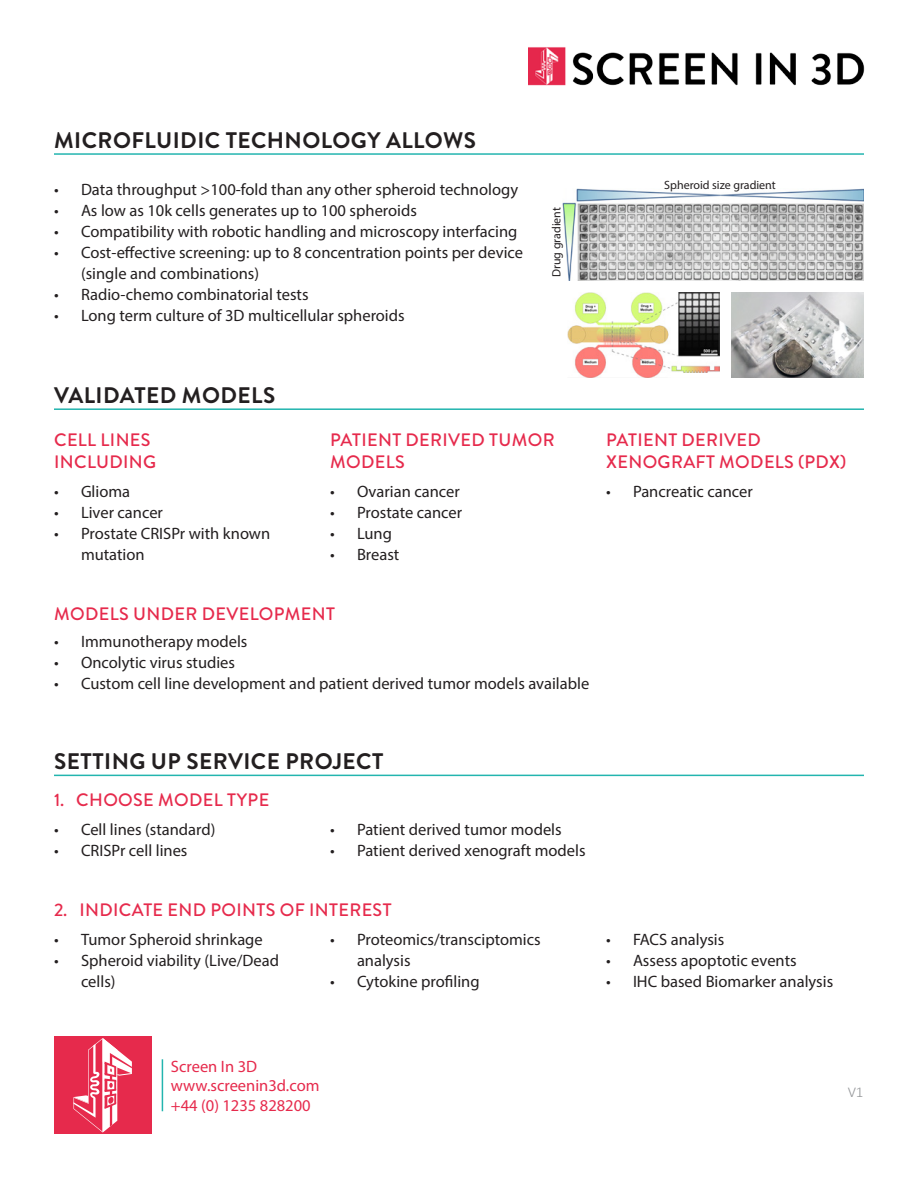
<style>
.page{position:relative;width:918px;height:1188px;background:#fff}
.page>*{position:absolute;margin:0;border:0;box-sizing:border-box;transform-origin:0 0}
.t1{font:700 22.5px "Brandon Grotesque";letter-spacing:.02em;color:#231f20}
.t2{font:500 18px/21.6px "Brandon Grotesque";letter-spacing:.02em;color:#e62a4c}
.t3{font:16.5px/21px "Myriad Pro";color:#231f20}
.t4{font:16.5px "Myriad Pro";color:#e62a4c}
.t5{font:300 15px "Calibri";color:#939598}
.t6{font:12px "Myriad Pro";color:#231f20}
</style>
<div class="page">
<hr style="left:54px;top:775px;width:810px;height:1px;background:#23b5af">
<hr style="left:54px;top:408px;width:810px;height:2px;background:#23b5af">
<hr style="left:54px;top:153px;width:810px;height:2px;background:#23b5af">
<img style="left:563px;top:189px;width:301px;height:92px">
<div style="left:670px;top:179px;width:82px;height:22px;background:#fff;opacity:.75"></div>
<hr style="left:680px;top:188px;width:63px;height:3px;background:#fff">
<img style="left:568px;top:292px;width:152px;height:86px">
<img style="left:731px;top:292px;width:133px;height:86px">
<img style="left:529px;top:47px;width:336px;height:39px">
<div style="left:54px;top:1037px;width:97px;height:97px;background:#e62a4c"></div>
<svg style="left:74px;top:1038px;width:58px;height:95px"></svg>
<hr style="left:162px;top:1059px;width:1px;height:52px;background:#23b5af">
<p class="t1" style="left:54px;top:125px;width:423px">MICROFLUIDIC TECHNOLOGY ALLOWS</p>
<p class="t3" style="left:54px;top:178px;width:466px">• Data throughput &gt;100-fold than any other spheroid technology</p>
<p class="t3" style="left:54px;top:199px;width:364px">• As low as 10k cells generates up to 100 spheroids</p>
<p class="t3" style="left:54px;top:220px;width:465px">• Compatibility with robotic handling and microscopy interfacing</p>
<p class="t3" style="left:81px;top:241px;width:444px;text-indent:-27px">• Cost-effective screening: up to 8 concentration points per device (single and combinations)</p>
<p class="t3" style="left:54px;top:283px;width:256px">• Radio-chemo combinatorial tests</p>
<p class="t3" style="left:54px;top:304px;width:352px">• Long term culture of 3D multicellular spheroids</p>
<p class="t1" style="left:54px;top:380px;width:223px">VALIDATED MODELS</p>
<p class="t6" style="left:549px;top:277px;width:72px;rotate:-90deg">Drug gradient</p>
<p class="t6" style="left:664px;top:178px;width:113px">Spheroid size gradient</p>
<p class="t2" style="left:54px;top:429px;width:98px">CELL LINES</p>
<p class="t2" style="left:54px;top:451px;width:104px">INCLUDING</p>
<p class="t3" style="left:54px;top:481px;width:78px">• Glioma</p>
<p class="t3" style="left:54px;top:502px;width:111px">• Liver cancer</p>
<p class="t3" style="left:81px;top:523px;width:191px;text-indent:-27px">• Prostate CRISPr with known mutation</p>
<p class="t2" style="left:330px;top:429px;width:226px">PATIENT DERIVED TUMOR<br>MODELS</p>
<p class="t2" style="left:606px;top:429px;width:242px">PATIENT DERIVED<br>XENOGRAFT MODELS (PDX)</p>
<p class="t3" style="left:330px;top:481px;width:131px">• Ovarian cancer</p>
<p class="t3" style="left:330px;top:502px;width:134px">• Prostate cancer</p>
<p class="t3" style="left:330px;top:523px;width:64px">• Lung</p>
<p class="t3" style="left:330px;top:544px;width:71px">• Breast</p>
<p class="t3" style="left:606px;top:481px;width:148px">• Pancreatic cancer</p>
<p class="t2" style="left:54px;top:603px;width:282px">MODELS UNDER DEVELOPMENT</p>
<p class="t3" style="left:54px;top:631px;width:195px">• Immunotherapy models</p>
<p class="t3" style="left:54px;top:652px;width:183px">• Oncolytic virus studies</p>
<p class="t3" style="left:54px;top:673px;width:537px">• Custom cell line development and patient derived tumor models available</p>
<p class="t1" style="left:54px;top:746px;width:331px">SETTING UP SERVICE PROJECT</p>
<p class="t2" style="left:54px;top:789px;width:217px">1. CHOOSE MODEL TYPE</p>
<p class="t3" style="left:54px;top:819px;width:163px">• Cell lines (standard)</p>
<p class="t3" style="left:54px;top:840px;width:135px">• CRISPr cell lines</p>
<p class="t3" style="left:330px;top:819px;width:233px">• Patient derived tumor models</p>
<p class="t3" style="left:330px;top:840px;width:257px">• Patient derived xenograft models</p>
<p class="t2" style="left:54px;top:899px;width:339px">2. INDICATE END POINTS OF INTEREST</p>
<p class="t3" style="left:54px;top:929px;width:210px">• Tumor Spheroid shrinkage</p>
<p class="t3" style="left:81px;top:950px;width:200px;text-indent:-27px">• Spheroid viability (Live/Dead cells)</p>
<p class="t3" style="left:357px;top:929px;width:185px;text-indent:-27px">• Proteomics/transciptomics analysis</p>
<p class="t3" style="left:330px;top:971px;width:151px">• Cytokine profiling</p>
<p class="t4" style="left:171px;top:1056px;width:88px">Screen In 3D</p>
<p class="t4" style="left:171px;top:1076px;width:150px">www.screenin3d.com</p>
<p class="t4" style="left:171px;top:1096px;width:141px">+44 (0) 1235 828200</p>
<p class="t3" style="left:606px;top:929px;width:120px">• FACS analysis</p>
<p class="t3" style="left:606px;top:950px;width:192px">• Assess apoptotic events</p>
<p class="t3" style="left:606px;top:971px;width:229px">• IHC based Biomarker analysis</p>
<p class="t5" style="left:848px;top:1082px;width:17px">V1</p>
</div>
